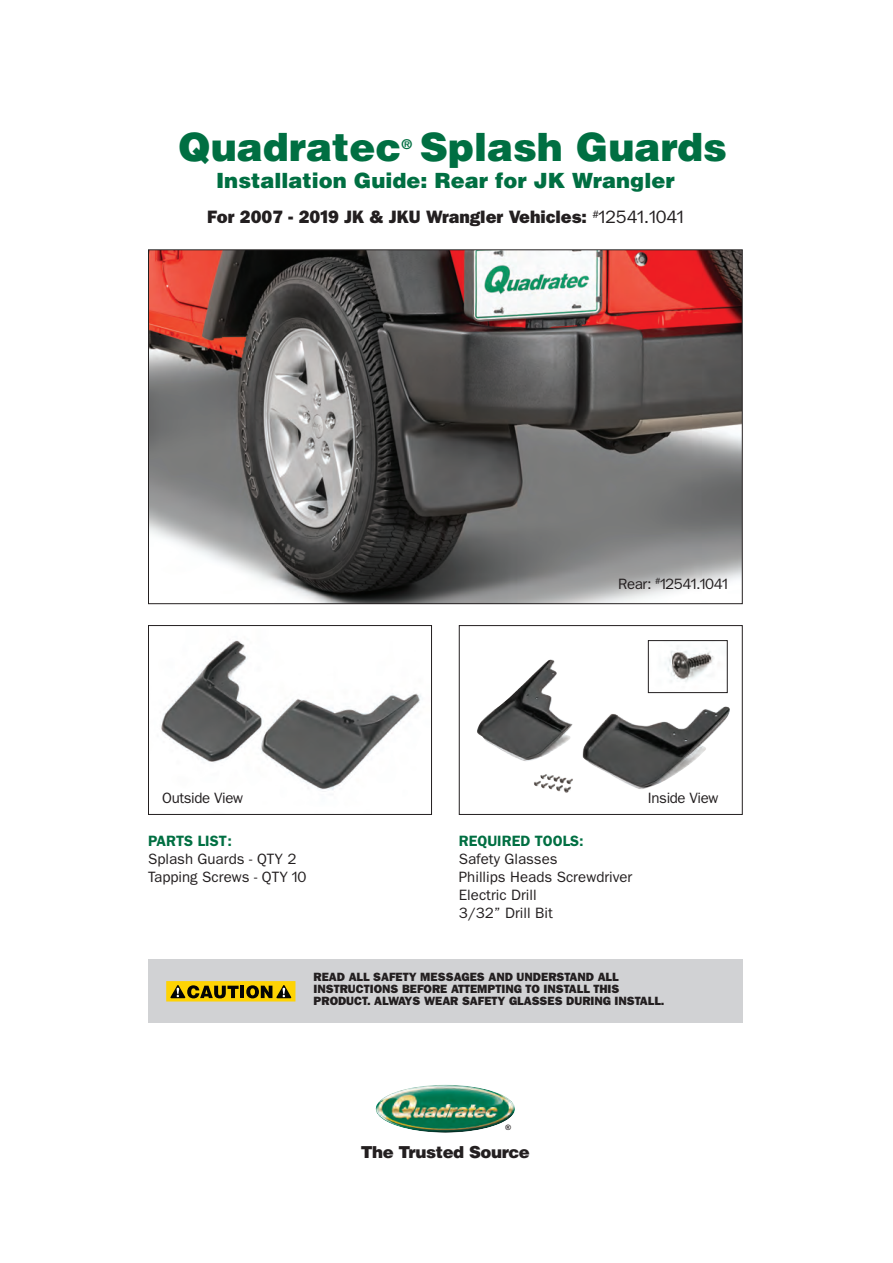
<style>
.page{position:relative;width:893px;height:1263px;background:#fff}
.page>*{position:absolute;margin:0;border:0;box-sizing:border-box;transform-origin:0 0}
.t1{font:900 39px "Helvetica";color:#006f42}
.t2{font:900 21px "Helvetica";color:#006f42}
.t3{font:800 18px "New Franklin Gothic";color:#231f20}
.t4{font:900 16.5px "Helvetica";letter-spacing:-.025em;color:#231f20}
.t5{font:15px/18px "New Franklin Gothic";color:#231f20}
.t6{font:15px "New Franklin Gothic";letter-spacing:-.025em;color:#231f20}
.t7{font:600 15px "New Franklin Gothic";color:#006f42}
.t8{font:900 13.5px "Helvetica";color:#006f42}
.t9{font:800 12px/12px "New Franklin Gothic";color:#231f20}
.t10{font:700 7.5px "Arial";color:#231f20}
.s1{font-weight:400}
</style>
<div class="page">
<img style="left:375px;top:1084px;width:140px;height:48px">
<img style="left:150px;top:251px;width:590px;height:351px">
<div style="left:148px;top:959px;width:594px;height:63px;background:#d1d2d4"></div>
<svg style="left:166px;top:981px;width:129px;height:20px;background:#ad9108"></svg>
<img style="left:477px;top:659px;width:253px;height:134px">
<div style="left:458px;top:625px;width:284px;height:189px;border:1px solid #231f20"></div>
<img style="left:649px;top:646px;width:76px;height:45px">
<div style="left:647px;top:640px;width:80px;height:53px;border:1px solid #231f20"></div>
<img style="left:161px;top:640px;width:260px;height:150px">
<div style="left:148px;top:625px;width:283px;height:189px;border:1px solid #231f20"></div>
<h1 class="t1" style="left:178px;top:121px;width:225px">Quadratec</h1>
<p class="t8" style="left:401px;top:135px;width:12px">®</p>
<h1 class="t1" style="left:419px;top:121px;width:308px">Splash Guards</h1>
<h2 class="t2" style="left:216px;top:166px;width:460px">Installation Guide: Rear for JK Wrangler</h2>
<h3 class="t3" style="left:207px;top:206px;width:478px">For 2007 - 2019 JK &amp; JKU Wrangler Vehicles: <sup>#</sup><span class="s1">12541.1041</span></h3>
<p class="t6" style="left:618px;top:575px;width:111px">Rear: <sup>#</sup>12541.1041</p>
<p class="t6" style="left:162px;top:789px;width:82px">Outside View</p>
<p class="t6" style="left:647px;top:789px;width:72px">Inside View</p>
<p class="t7" style="left:148px;top:832px;width:85px">PARTS LIST:</p>
<p class="t5" style="left:148px;top:850px;width:160px">Splash Guards - QTY 2<br>Tapping Screws - QTY 10</p>
<p class="t7" style="left:458px;top:832px;width:126px">REQUIRED TOOLS:</p>
<p class="t5" style="left:458px;top:850px;width:175px">Safety Glasses<br>Phillips Heads Screwdriver<br>Electric Drill<br>3/32” Drill Bit</p>
<p class="t9" style="left:313px;top:971px;width:352px">READ ALL SAFETY MESSAGES AND UNDERSTAND ALL<br>INSTRUCTIONS BEFORE ATTEMPTING TO INSTALL THIS<br>PRODUCT. ALWAYS WEAR SAFETY GLASSES DURING INSTALL.</p>
<p class="t10" style="left:505px;top:1123px;width:7px">®</p>
<h3 class="t4" style="left:360px;top:1140px;width:171px">The Trusted Source</h3>
</div>
